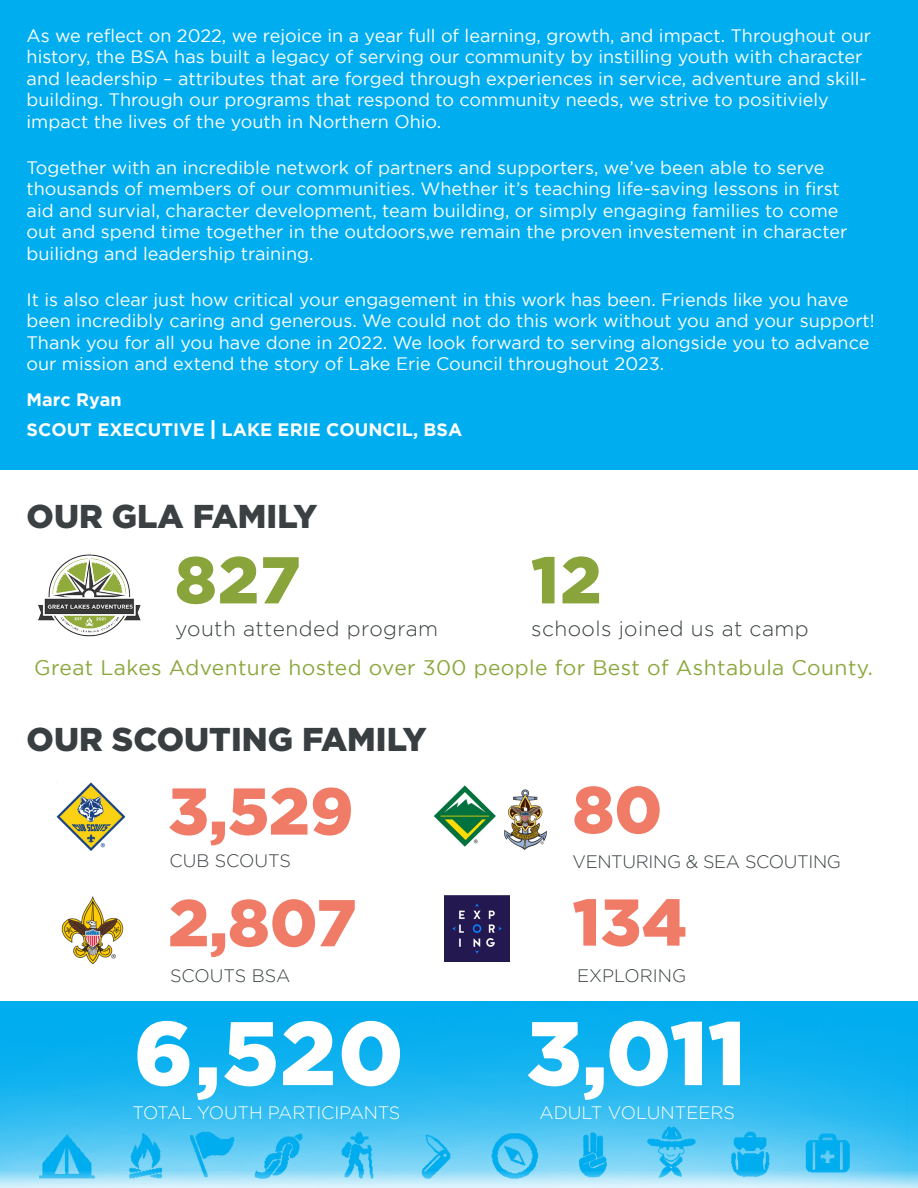
<style>
.page{position:relative;width:918px;height:1188px;background:#fff}
.page>*{position:absolute;margin:0;border:0;box-sizing:border-box;transform-origin:0 0}
.t1{font:900 90px "Gotham";letter-spacing:.005em;color:#fff}
.t2{font:900 66px "Gotham";color:#f07b67}
.t3{font:900 66px "Gotham";color:#8aa43c}
.t4{font:900 33px "Gotham";color:#393e40}
.t5{font:900 33px "Gotham";color:#3b4042}
.t6{font:21px "Gotham";letter-spacing:.02em;color:#8ba73d}
.t7{font:300 21px "Gotham";letter-spacing:.02em;color:#3b4041}
.t8{font:18px/21.6px "Gotham";color:#fff}
.t9{font:700 18px "Gotham";color:#fff}
.t10{font:300 18px "Gotham";letter-spacing:-.01em;color:#fff}
.t11{font:300 18px "Gotham";color:#3b4042}
.t12{font:300 18px "Gotham";letter-spacing:-.02em;color:#3b4042}
.s1{font-size:27px}
</style>
<div class="page">
<div style="left:0;top:0;width:917px;height:470px;background:#00aeef"></div>
<img style="left:57px;top:783px;width:67px;height:68px">
<img style="left:61px;top:896px;width:63px;height:68px">
<img style="left:433px;top:785px;width:63px;height:62px">
<img style="left:445px;top:896px;width:65px;height:65px">
<img style="left:504px;top:789px;width:43px;height:61px">
<img style="left:0;top:1002px;width:918px;height:186px">
<img style="left:38px;top:554px;width:103px;height:83px">
<p class="t8" style="left:27px;top:24px;width:846px">As we reflect on 2022, we rejoice in a year full of learning, growth, and impact. Throughout our history, the BSA has built a legacy of serving our community by instilling youth with character and leadership – attributes that are forged through experiences in service, adventure and skill&shy;building. Through our programs that respond to community needs, we strive to positiviely impact the lives of the youth in Northern Ohio.</p>
<p class="t8" style="left:27px;top:156px;width:822px">Together with an incredible network of partners and supporters, we’ve been able to serve thousands of members of our communities. Whether it’s teaching life-saving lessons in first aid and survial, character development, team building, or simply engaging families to come out and spend time together in the outdoors,we remain the proven investement in character builidng and leadership training.</p>
<p class="t8" style="left:27px;top:288px;width:850px">It is also clear just how critical your engagement in this work has been. Friends like you have been incredibly caring and generous. We could not do this work without you and your support!<br>Thank you for all you have done in 2022. We look forward to serving alongside you to advance our mission and extend the story of Lake Erie Council throughout 2023.</p>
<p class="t9" style="left:27px;top:389px;width:97px">Marc Ryan</p>
<p class="t9" style="left:27px;top:419px;width:437px">SCOUT EXECUTIVE <span class="s1">I</span> LAKE ERIE COUNCIL, BSA</p>
<p class="t5" style="left:27px;top:498px;width:292px">OUR GLA FAMILY</p>
<p class="t3" style="left:175px;top:542px;width:127px">827</p>
<p class="t7" style="left:175px;top:618px;width:265px">youth attended program</p>
<p class="t3" style="left:531px;top:542px;width:72px">12</p>
<p class="t7" style="left:531px;top:618px;width:279px">schools joined us at camp</p>
<p class="t6" style="left:34px;top:656px;width:840px">Great Lakes Adventure hosted over 300 people for Best of Ashtabula County.</p>
<p class="t4" style="left:27px;top:720px;width:401px">OUR SCOUTING FAMILY</p>
<p class="t2" style="left:168px;top:773px;width:187px">3,529</p>
<p class="t2" style="left:573px;top:772px;width:91px">80</p>
<p class="t11" style="left:169px;top:851px;width:123px">CUB SCOUTS</p>
<p class="t12" style="left:573px;top:851px;width:270px">VENTURING &amp; SEA SCOUTING</p>
<p class="t2" style="left:168px;top:885px;width:190px">2,807</p>
<p class="t2" style="left:573px;top:884px;width:116px">134</p>
<p class="t11" style="left:170px;top:966px;width:122px">SCOUTS BSA</p>
<p class="t11" style="left:577px;top:966px;width:111px">EXPLORING</p>
<p class="t1" style="left:134px;top:1001px;width:271px">6,520</p>
<p class="t1" style="left:526px;top:1001px;width:221px">3,011</p>
<p class="t10" style="left:133px;top:1102px;width:269px">TOTAL YOUTH PARTICIPANTS</p>
<p class="t10" style="left:540px;top:1102px;width:197px">ADULT VOLUNTEERS</p>
</div>
